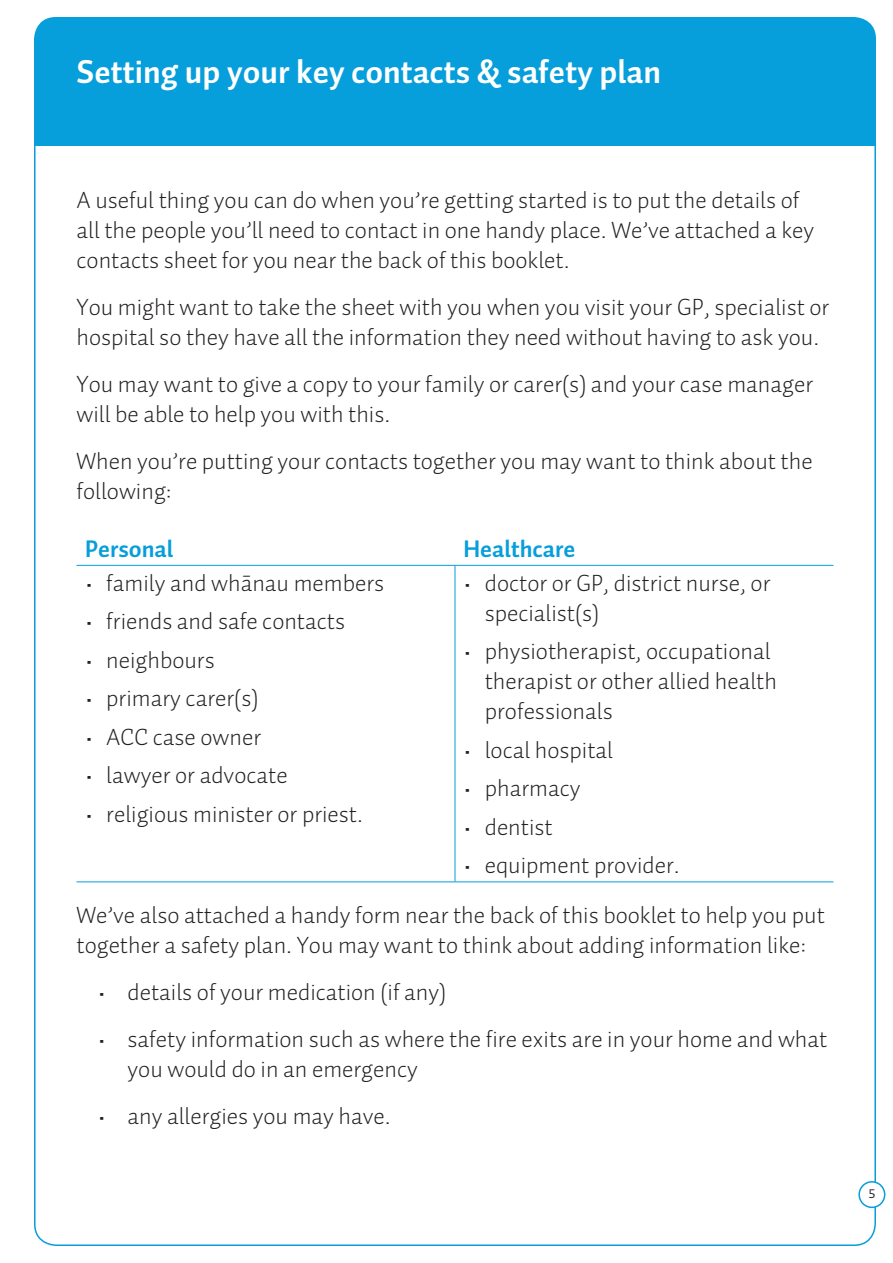
<style>
.page{position:relative;width:893px;height:1263px;background:#fff}
.page>*{position:absolute;margin:0;border:0;box-sizing:border-box;transform-origin:0 0}
.t1{font:700 33px "Auto 1";color:#fff}
.t2{font:300 24px/30px "Auto 1";color:#231f20}
.t3{font:700 24px "Auto 1";color:#069edb}
.t4{font:12.75px "Auto 1 Regular LF";color:#231f20}
</style>
<div class="page">
<div style="left:35px;top:18px;width:840px;height:127px;background:#069edb"></div>
<div style="left:858px;top:1181px;width:27px;height:27px;border:2px solid #069edb;border-radius:50%"></div>
<hr style="left:77px;top:565px;width:378px;height:1px;background:#069edb">
<hr style="left:455px;top:565px;width:378px;height:1px;background:#069edb">
<hr style="left:77px;top:881px;width:378px;height:1px;background:#069edb">
<hr style="left:455px;top:881px;width:378px;height:1px;background:#069edb">
<hr style="left:455px;top:566px;width:1px;height:315px;background:#069edb">
<h1 class="t1" style="left:77px;top:51px;width:586px">Setting up your key contacts &amp; safety plan</h1>
<p class="t2" style="left:77px;top:185px;width:739px">A useful thing you can do when you’re getting started is to put the details of all the people you’ll need to contact in one handy place. We’ve attached a key contacts sheet for you near the back of this booklet.</p>
<p class="t2" style="left:77px;top:292px;width:754px">You might want to take the sheet with you when you visit your GP, specialist or hospital so they have all the information they need without having to ask you.</p>
<p class="t2" style="left:77px;top:369px;width:738px">You may want to give a copy to your family or carer(s) and your case manager will be able to help you with this.</p>
<p class="t2" style="left:77px;top:446px;width:738px">When you’re putting your contacts together you may want to think about the following:</p>
<p class="t3" style="left:85px;top:533px;width:90px">Personal</p>
<p class="t3" style="left:463px;top:533px;width:113px">Healthcare</p>
<p class="t2" style="left:85px;top:567px;width:301px">• family and whānau members</p>
<p class="t2" style="left:85px;top:606px;width:262px">• friends and safe contacts</p>
<p class="t2" style="left:85px;top:644px;width:131px">• neighbours</p>
<p class="t2" style="left:85px;top:683px;width:175px">• primary carer(s)</p>
<p class="t2" style="left:85px;top:721px;width:178px">• ACC case owner</p>
<p class="t2" style="left:85px;top:760px;width:204px">• lawyer or advocate</p>
<p class="t2" style="left:85px;top:798px;width:279px">• religious minister or priest.</p>
<p class="t2" style="left:485px;top:567px;width:287px;text-indent:-21px">• doctor or GP, district nurse, or specialist(s)</p>
<p class="t2" style="left:485px;top:636px;width:294px;text-indent:-21px">• physiotherapist, occupational therapist or other allied health professionals</p>
<p class="t2" style="left:463px;top:734px;width:151px">• local hospital</p>
<p class="t2" style="left:463px;top:773px;width:118px">• pharmacy</p>
<p class="t2" style="left:463px;top:811px;width:91px">• dentist</p>
<p class="t2" style="left:77px;top:840px;width:750px;line-height:49.9px;text-indent:387px">• equipment provider.<br>We’ve also attached a handy form near the back of this booklet to help you put</p>
<p class="t2" style="left:77px;top:930px;width:731px">together a safety plan. You may want to think about adding information like:</p>
<p class="t2" style="left:98px;top:977px;width:350px">• details of your medication (if any)</p>
<p class="t2" style="left:128px;top:1024px;width:701px;text-indent:-30px">• safety information such as where the fire exits are in your home and what you would do in an emergency</p>
<p class="t2" style="left:98px;top:1101px;width:294px">• any allergies you may have.</p>
<p class="t4" style="left:869px;top:1185px;width:8px">5</p>
</div>
